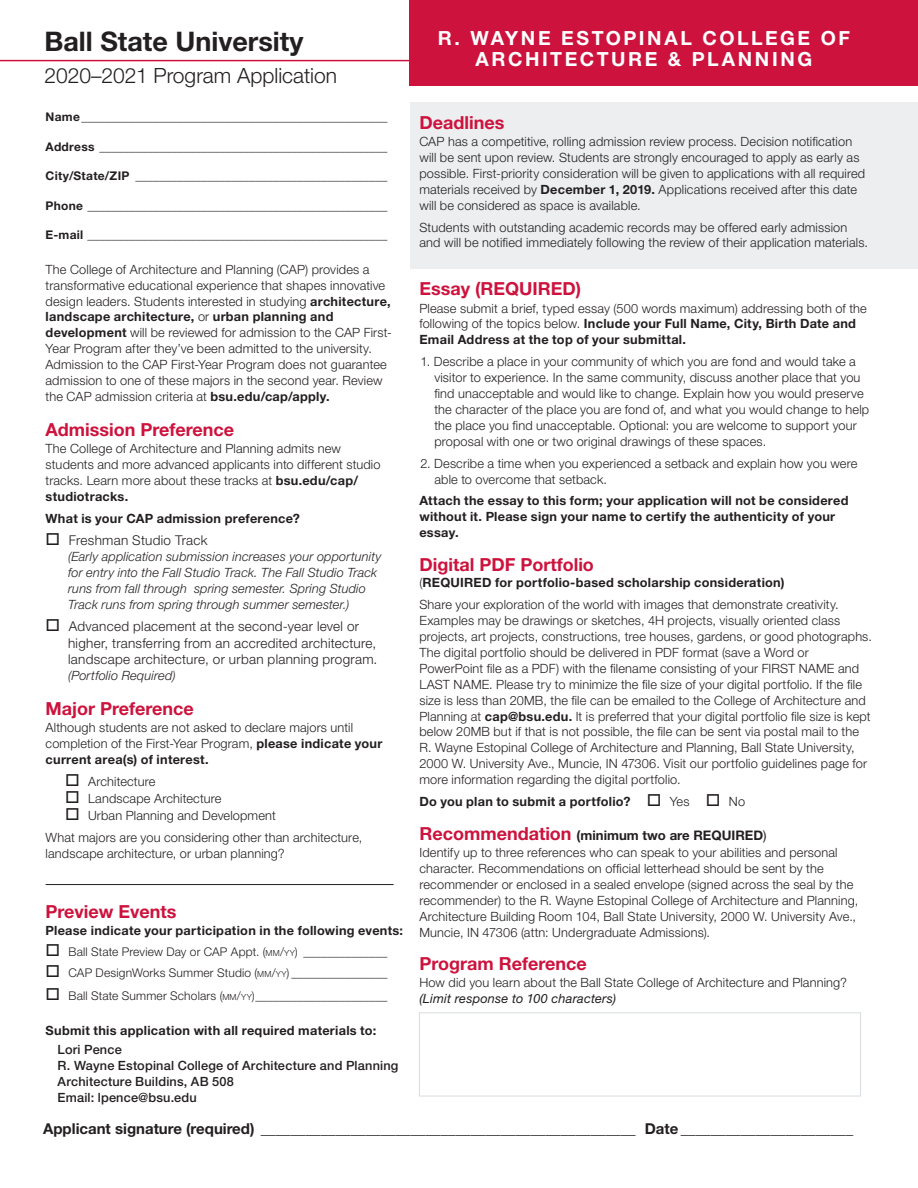
<style>
.page{position:relative;width:918px;height:1188px;background:#fff}
.page>*{position:absolute;margin:0;border:0;box-sizing:border-box;transform-origin:0 0}
.t1{font:700 27px "Helvetica Neue LT Std";color:#231f20}
.t2{font:300 21px "Helvetica Neue LT Std";color:#231f20}
.t3{font:700 19.5px/21px "Helvetica Neue LT Std";letter-spacing:.135em;color:#fff;text-align:center}
.Subhead2{font:700 18px "Helvetica Neue LT Std";color:#cd123d}
.t4{font:700 15px "Helvetica Neue LT Std";color:#231f20}
.Body_no_space{font:300 13.5px "Helvetica Neue LT Std";letter-spacing:.02em;color:#231f20}
.Subhead2-2{font:700 13.2px "Helvetica Neue LT Std";color:#231f20}
.Body{font:300 12.75px/15.9px "Helvetica Neue LT Std";letter-spacing:.015em;color:#231f20}
.hanging_indent{font:300 12.75px/15.9px "Helvetica Neue LT Std";letter-spacing:.015em;color:#231f20}
.Body-2{font:700 12.75px/15.9px "Helvetica Neue LT Std";letter-spacing:.02em;color:#231f20}
.Body-3{font:italic 300 12.75px/15.9px "Helvetica Neue LT Std";letter-spacing:.01em;color:#231f20}
.Body-4{font:500 12.75px "Helvetica Neue LT Std";letter-spacing:.015em;color:#231f20}
.Name_Address{font:700 12px "Helvetica Neue LT Std";letter-spacing:.025em;color:#231f20}
._8_10{font:300 12px "Helvetica Neue LT Std";letter-spacing:.015em;color:#231f20}
.s1{font-weight:700}
.s2{font-weight:300}
.s3{font-size:18px;color:#cd123d}
.s4{font-weight:400}
.s5{font-weight:400;font-style:italic}
.s6{font-size:8.4px}
.s7{font-style:inherit}
</style>
<div class="page">
<div style="left:410px;top:102px;width:508px;height:166px;background:#eceeef"></div>
<div style="left:409px;top:0;width:509px;height:85px;background:#cd123d"></div>
<hr style="left:0;top:60px;width:490px;height:1px;background:#cd123d">
<div style="left:419px;top:1012px;width:442px;height:84px;border:1px solid #dadddf"></div>
<hr style="left:46px;top:884px;width:348px;height:1px;background:#231f20">
<p class="t1" style="left:44px;top:24px;width:260px">Ball State University</p>
<p class="t2" style="left:44px;top:63px;width:294px">2020–2021 Program Application</p>
<h2 class="t3" style="left:438px;top:28px;width:414px">R. WAYNE ESTOPINAL COLLEGE OF<br>ARCHITECTURE &amp; PLANNING</h2>
<p class="Name_Address" style="left:46px;top:110px;width:343px">Name___________________________________________________</p>
<p class="Name_Address" style="left:46px;top:139px;width:343px">Address ________________________________________________</p>
<p class="Name_Address" style="left:46px;top:168px;width:343px">City/State/ZIP __________________________________________</p>
<p class="Name_Address" style="left:46px;top:198px;width:343px">Phone __________________________________________________</p>
<p class="Name_Address" style="left:46px;top:227px;width:344px">E-mail __________________________________________________</p>
<p class="Subhead2" style="left:419px;top:111px;width:86px">Deadlines</p>
<p class="Body" style="left:419px;top:133px;width:447px">CAP has a competitive, rolling admission review process. Decision notification will be sent upon review. Students are strongly encouraged to apply as early as possible. First-priority consideration will be given to applications with all required materials received by <span class="s1">December 1, 2019.</span> Applications received after this date will be considered as space is available.</p>
<p class="Body" style="left:419px;top:219px;width:450px">Students with outstanding academic records may be offered early admission and will be notified immediately following the review of their application materials.</p>
<p class="Subhead2" style="left:419px;top:278px;width:163px">Essay (REQUIRED)</p>
<p class="Body" style="left:419px;top:300px;width:449px">Please submit a brief, typed essay (500 words maximum) addressing both of the following of the topics below. <span class="s1">Include your Full Name, City, Birth Date and<br>Email Address at the top of your submittal.</span></p>
<p class="hanging_indent" style="left:434px;top:354px;width:436px;text-indent:-14px">1. Describe a place in your community of which you are fond and would take a visitor to experience. In the same community, discuss another place that you find unacceptable and would like to change. Explain how you would preserve the character of the place you are fond of, and what you would change to help the place you find unacceptable. Optional: you are welcome to support your proposal with one or two original drawings of these spaces.</p>
<p class="hanging_indent" style="left:434px;top:455px;width:425px;text-indent:-14px">2. Describe a time when you experienced a setback and explain how you were able to overcome that setback.</p>
<p class="Body-2" style="left:419px;top:493px;width:431px">Attach the essay to this form; your application will not be considered without it. Please sign your name to certify the authenticity of your essay.</p>
<p class="Subhead2" style="left:419px;top:554px;width:176px">Digital PDF Portfolio</p>
<p class="Body-2" style="left:419px;top:575px;width:367px"><span class="s2">(</span>REQUIRED for portfolio-based scholarship consideration)</p>
<p class="Body" style="left:419px;top:597px;width:454px">Share your exploration of the world with images that demonstrate creativity.<br>Examples may be drawings or sketches, 4H projects, visually oriented class projects, art projects, constructions, tree houses, gardens, or good photographs.<br>The digital portfolio should be delivered in PDF format (save a Word or PowerPoint file as a PDF) with the filename consisting of your FIRST NAME and LAST NAME. Please try to minimize the file size of your digital portfolio. If the file size is less than 20MB, the file can be emailed to the College of Architecture and Planning at <span class="s1">cap@bsu.edu.</span> It is preferred that your digital portfolio file size is kept below 20MB but if that is not possible, the file can be sent via postal mail to the R. Wayne Estopinal College of Architecture and Planning, Ball State University, 2000 W. University Ave., Muncie, IN 47306. Visit our portfolio guidelines page for more information regarding the digital portfolio.</p>
<p class="Body-2" style="left:419px;top:793px;width:327px">Do you plan to submit a portfolio? □ <span class="s2">Yes</span> □ <span class="s2">No</span></p>
<p class="Subhead2-2" style="left:419px;top:827px;width:349px"><span class="s3">Recommendation</span> (minimum two are REQUIRED<span class="s4">)</span></p>
<p class="Body" style="left:419px;top:845px;width:440px">Identify up to three references who can speak to your abilities and personal character. Recommendations on official letterhead should be sent by the recommender or enclosed in a sealed envelope (signed across the seal by the recommender) to the R. Wayne Estopinal College of Architecture and Planning, Architecture Building Room 104, Ball State University, 2000 W. University Ave., Muncie, IN 47306 (attn: Undergraduate Admissions).</p>
<p class="Subhead2" style="left:419px;top:952px;width:169px">Program Reference</p>
<p class="Body" style="left:419px;top:974px;width:429px">How did you learn about the Ball State College of Architecture and Planning? <span class="s5">(Limit response to 100 characters)</span></p>
<p class="Body" style="left:46px;top:261px;width:348px">The College of Architecture and Planning (CAP) provides a transformative educational experience that shapes innovative design leaders. Students interested in studying <span class="s1">architecture, landscape architecture,</span> or <span class="s1">urban planning and development</span> will be reviewed for admission to the CAP First-Year Program after they’ve been admitted to the university.<br>Admission to the CAP First-Year Program does not guarantee admission to one of these majors in the second year. Review the CAP admission criteria at <span class="s1">bsu.edu/cap/apply.</span></p>
<p class="Subhead2" style="left:46px;top:418px;width:190px">Admission Preference</p>
<p class="Body" style="left:46px;top:440px;width:336px">The College of Architecture and Planning admits new students and more advanced applicants into different studio tracks. Learn more about these tracks at <span class="s1">bsu.edu/cap/ studiotracks.</span></p>
<p class="Body-2" style="left:46px;top:510px;width:256px">What is your CAP admission preference?</p>
<p class="Body_no_space" style="left:46px;top:532px;width:163px">□ Freshman Studio Track</p>
<p class="Body-3" style="left:68px;top:548px;width:315px">(Early application submission increases your opportunity for entry into the Fall Studio Track. The Fall Studio Track runs from fall through spring semester. Spring Studio Track runs from spring through summer semester.)</p>
<p class="Body_no_space" style="left:46px;top:618px;width:315px">□ Advanced placement at the second-year level or</p>
<p class="Body_no_space" style="left:68px;top:635px;width:310px">higher, transferring from an accredited architecture,</p>
<p class="Body_no_space" style="left:68px;top:651px;width:311px">landscape architecture, or urban planning program.</p>
<p class="Body-3" style="left:68px;top:667px;width:109px">(Portfolio Required)</p>
<p class="Subhead2" style="left:46px;top:697px;width:150px">Major Preference</p>
<p class="Body" style="left:46px;top:719px;width:338px">Although students are not asked to declare majors until completion of the First-Year Program, <span class="s1">please indicate your current area(s) of interest.</span></p>
<p class="Body" style="left:65px;top:773px;width:92px">□ Architecture</p>
<p class="Body" style="left:65px;top:790px;width:158px">□ Landscape Architecture</p>
<p class="Body" style="left:65px;top:808px;width:212px">□ Urban Planning and Development</p>
<p class="Body" style="left:46px;top:830px;width:318px">What majors are you considering other than architecture, landscape architecture, or urban planning?</p>
<p class="Subhead2" style="left:46px;top:900px;width:133px">Preview Events</p>
<p class="Body-2" style="left:46px;top:923px;width:359px">Please indicate your participation in the following events:</p>
<p class="_8_10" style="left:46px;top:945px;width:344px">□ Ball State Preview Day or CAP Appt. (<span class="s6">MM</span><span class="s7">/</span><span class="s6">YY</span>) ______________</p>
<p class="_8_10" style="left:46px;top:966px;width:343px">□ CAP DesignWorks Summer Studio (<span class="s6">MM</span><span class="s7">/</span><span class="s6">YY</span>) ________________</p>
<p class="_8_10" style="left:46px;top:988px;width:343px">□ Ball State Summer Scholars (<span class="s6">MM</span><span class="s7">/</span><span class="s6">YY</span>)______________________</p>
<p class="Body-2" style="left:46px;top:1023px;width:332px">Submit this application with all required materials to:</p>
<p class="Body-4" style="left:58px;top:1042px;width:66px">Lori Pence</p>
<p class="Body-4" style="left:58px;top:1058px;width:342px">R. Wayne Estopinal College of Architecture and Planning</p>
<p class="Body-4" style="left:58px;top:1074px;width:178px">Architecture Buildins, AB 508</p>
<p class="Body-4" style="left:58px;top:1090px;width:141px">Email: lpence@bsu.edu</p>
<p class="t4" style="left:43px;top:1120px;width:811px">Applicant signature (required) __________________________________________________ Date _______________________</p>
</div>
